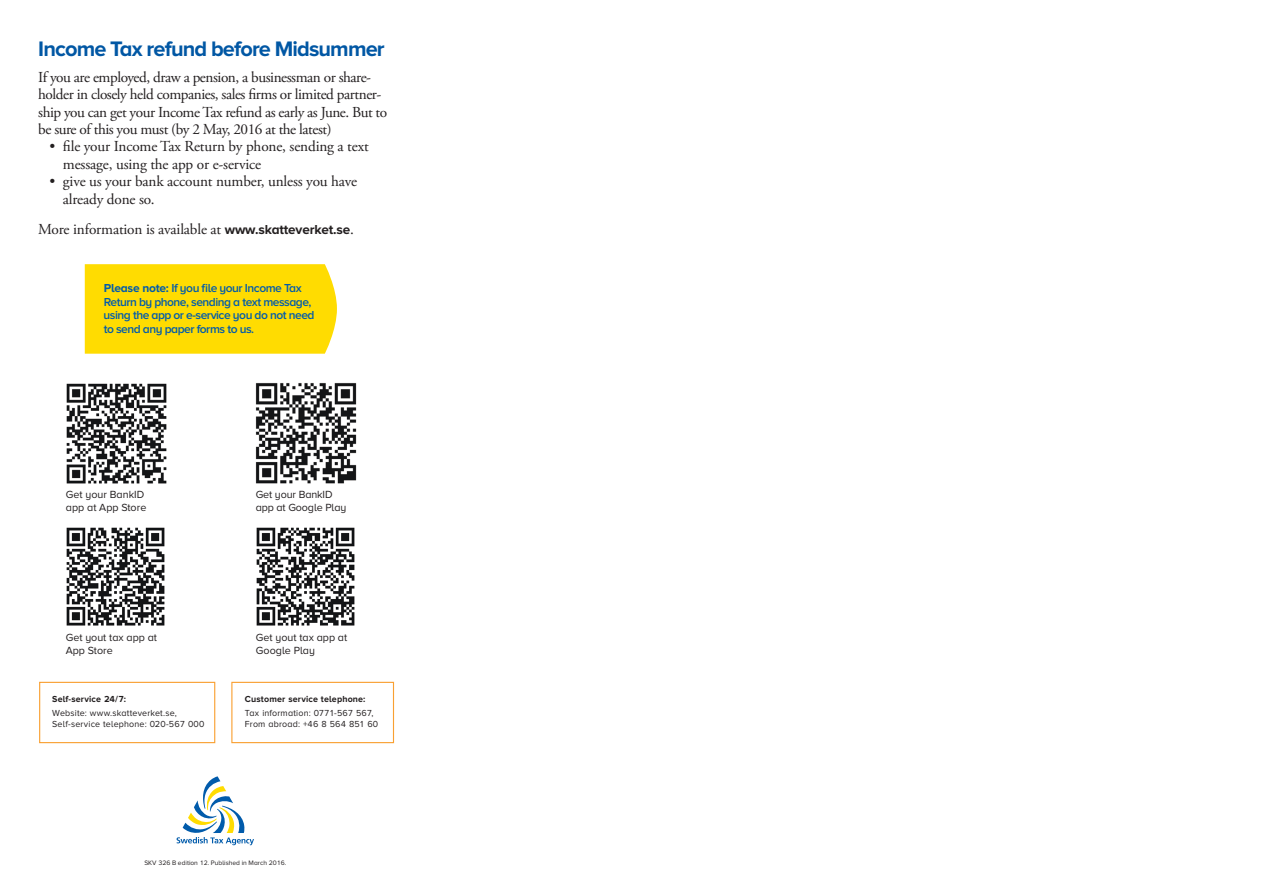
<style>
.page{position:relative;width:1263px;height:893px;background:#fff}
.page>*{position:absolute;margin:0;border:0;box-sizing:border-box;transform-origin:0 0}
.Sidrubrik_inlaga_-_P{font:700 21.75px "Proxima Nova";letter-spacing:-.04em;color:#0157a4}
.Brödtext_-_utan_indr{font:15.3px/17.4px "Adobe Garamond Pro";letter-spacing:-.03em;color:#231f20}
.Brödtext_-_utan_indr-2{font:15.3px/17.4px "Adobe Garamond Pro";letter-spacing:-.01em;color:#231f20}
.Tips_brödtext_blå{font:600 12px/13.5px "Proxima Nova";letter-spacing:-.04em;color:#015bab}
.QR_text{font:10.8px/13.4px "Proxima Nova";color:#231f20}
.Exempel_PNA_bröd{font:9.15px/11.4px "Proxima Nova";letter-spacing:.02em;color:#231f20}
.Exempel_PNA_rubrik{font:700 9.15px "Proxima Nova";letter-spacing:.015em;color:#231f20}
.SKV-nummer{font:6.6px "Proxima Nova";color:#231f20}
.s1{font-family:"Proxima Nova";font-weight:700;font-size:13.5px}
.s2{font-weight:700}
</style>
<div class="page">
<img style="left:66px;top:383px;width:101px;height:101px">
<img style="left:255px;top:383px;width:102px;height:101px">
<img style="left:66px;top:527px;width:99px;height:99px">
<img style="left:256px;top:527px;width:99px;height:99px">
<div style="left:39px;top:682px;width:176px;height:61px;background:#fff;border:1px solid #f9a032"></div>
<div style="left:231px;top:682px;width:163px;height:61px;background:#fff;border:1px solid #f9a032"></div>
<svg style="left:177px;top:777px;width:77px;height:68px"></svg>
<div style="left:85px;top:264px;width:252px;height:90px;background:#ffdc01"></div>
<p class="Sidrubrik_inlaga_-_P" style="left:38px;top:38px;width:348px">Income Tax refund before Midsummer</p>
<p class="Brödtext_-_utan_indr" style="left:38px;top:69px;width:350px">If you are employed, draw a pension, a businessman or share&shy;holder in closely held companies, sales firms or limited partner&shy;ship you can get your Income Tax refund as early as June. But to be sure of this you must (by 2 May, 2016 at the latest)</p>
<p class="Brödtext_-_utan_indr-2" style="left:63px;top:138px;width:307px;text-indent:-14px">• file your Income Tax Return by phone, sending a text message, using the app or e‑service</p>
<p class="Brödtext_-_utan_indr-2" style="left:63px;top:173px;width:296px;text-indent:-14px">• give us your bank account number, unless you have already done so.</p>
<p class="Brödtext_-_utan_indr-2" style="left:38px;top:221px;width:317px">More information is available at <span class="s1">www.skatteverket.se</span>.</p>
<p class="Tips_brödtext_blå" style="left:104px;top:282px;width:212px"><span class="s2">Please note:</span> If you file your Income Tax Return by phone, sending a text message, using the app or e‑service you do not need to send any paper forms to us.</p>
<p class="QR_text" style="left:66px;top:488px;width:82px">Get your BankID app at App Store</p>
<p class="QR_text" style="left:256px;top:488px;width:92px">Get your BankID app at Google Play</p>
<p class="QR_text" style="left:66px;top:631px;width:93px">Get yout tax app at<br>App Store</p>
<p class="QR_text" style="left:256px;top:631px;width:93px">Get yout tax app at<br>Google Play</p>
<p class="Exempel_PNA_rubrik" style="left:52px;top:694px;width:75px">Self-service 24/7:</p>
<p class="Exempel_PNA_bröd" style="left:52px;top:707px;width:154px">Website: www.skatteverket.se,<br>Self-service telephone: 020-567 000</p>
<p class="Exempel_PNA_rubrik" style="left:245px;top:694px;width:122px">Customer service telephone:</p>
<p class="Exempel_PNA_bröd" style="left:245px;top:707px;width:135px">Tax information: 0771-567 567,<br>From abroad: +46 8 564 851 60</p>
<p class="SKV-nummer" style="left:144px;top:860px;width:143px">SKV 326 B edition 12. Published in March 2016.</p>
</div>
